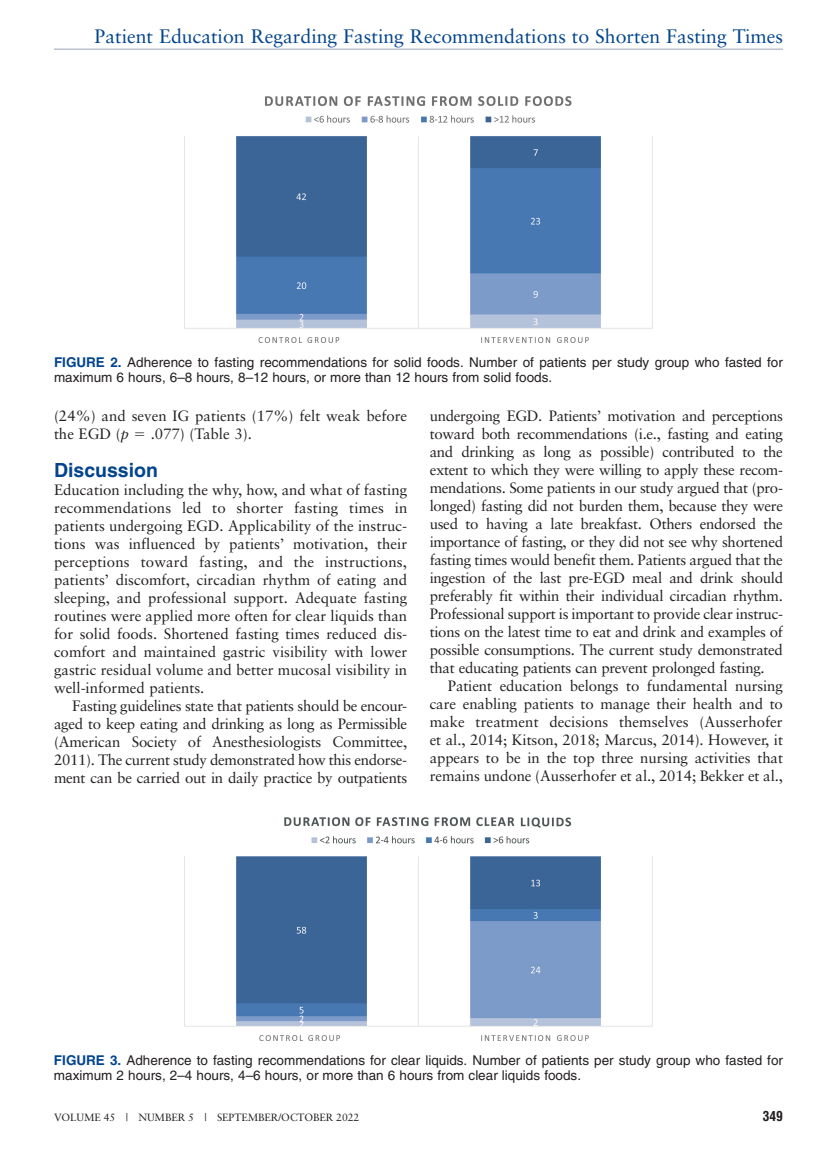
<style>
.page{position:relative;width:837px;height:1161px;background:#fff}
.page>*{position:absolute;margin:0;border:0;box-sizing:border-box;transform-origin:0 0}
.t1{font:19.5px "Sabon";color:#02448d}
.t2{font:700 19.5px "Helvetica";color:#02448d}
.t3{font:15px/18px "Sabon";letter-spacing:-.005em;color:#231f20;text-align:justify}
.t4{font:13.5px/15px "Helvetica";color:#231f20}
.t5{font:700 condensed 13.5px "Helvetica";color:#231f20}
.t6{font:10.5px "Sabon";letter-spacing:-.005em;color:#231f20}
.s1{font-weight:700;color:#02448d}
.s2{font-style:italic}
</style>
<div class="page">
<hr style="left:54px;top:49px;width:729px;height:1px;background:#bac0cc">
<img style="left:184px;top:817px;width:468px;height:224px">
<img style="left:184px;top:96px;width:468px;height:247px">
<h1 class="t1" style="left:95px;top:24px;width:690px">Patient Education Regarding Fasting Recommendations to Shorten Fasting Times</h1>
<p class="t4" style="left:54px;top:355px;width:730px"><span class="s1">FIGURE 2.</span> Adherence to fasting recommendations for solid foods. Number of patients per study group who fasted for maximum 6 hours, 6–8 hours, 8–12 hours, or more than 12 hours from solid foods.</p>
<p class="t3" style="left:54px;top:407px;width:355px">(24%) and seven IG patients (17%) felt weak before the EGD (<span class="s2">p</span></p>
<p class="t3" style="left:151px;top:425px;width:103px">.077) (Table 3).</p>
<h1 class="t2" style="left:54px;top:458px;width:106px">Discussion</h1>
<p class="t3" style="left:54px;top:481px;width:355px">Education including the why, how, and what of fasting recommendations led to shorter fasting times in patients undergoing EGD. Applicability of the instruc&shy;tions was influenced by patients’ motivation, their perceptions toward fasting, and the instructions, patients’ discomfort, circadian rhythm of eating and sleeping, and professional support. Adequate fasting routines were applied more often for clear liquids than for solid foods. Shortened fasting times reduced dis&shy;comfort and maintained gastric visibility with lower gastric residual volume and better mucosal visibility in well-informed patients.</p>
<p class="t3" style="left:54px;top:697px;width:355px;text-indent:18px">Fasting guidelines state that patients should be encour&shy;aged to keep eating and drinking as long as Permissible (American Society of Anesthesiologists Committee, 2011). The current study demonstrated how this endorse&shy;ment can be carried out in daily practice by outpatients</p>
<p class="t3" style="left:430px;top:407px;width:355px">undergoing EGD. Patients’ motivation and perceptions toward both recommendations (i.e., fasting and eating and drinking as long as possible) contributed to the extent to which they were willing to apply these recom&shy;mendations. Some patients in our study argued that (pro&shy;longed) fasting did not burden them, because they were used to having a late breakfast. Others endorsed the importance of fasting, or they did not see why shortened fasting times would benefit them. Patients argued that the ingestion of the last pre-EGD meal and drink should preferably fit within their individual circadian rhythm.<br>Professional support is important to provide clear instruc&shy;tions on the latest time to eat and drink and examples of possible consumptions. The current study demonstrated that educating patients can prevent prolonged fasting.</p>
<p class="t3" style="left:430px;top:677px;width:355px;text-indent:18px">Patient education belongs to fundamental nursing care enabling patients to manage their health and to make treatment decisions themselves (Ausserhofer et al., 2014; Kitson, 2018; Marcus, 2014). However, it appears to be in the top three nursing activities that remains undone (Ausserhofer et al., 2014; Bekker et al.,</p>
<p class="t4" style="left:54px;top:1053px;width:731px"><span class="s1">FIGURE 3.</span> Adherence to fasting recommendations for clear liquids. Number of patients per study group who fasted for maximum 2 hours, 2–4 hours, 4–6 hours, or more than 6 hours from clear liquids foods.</p>
<p class="t6" style="left:54px;top:1111px;width:307px">VOLUME 45 | NUMBER 5 | SEPTEMBER/OCTOBER 2022</p>
<p class="t5" style="left:763px;top:1108px;width:22px">349</p>
</div>
